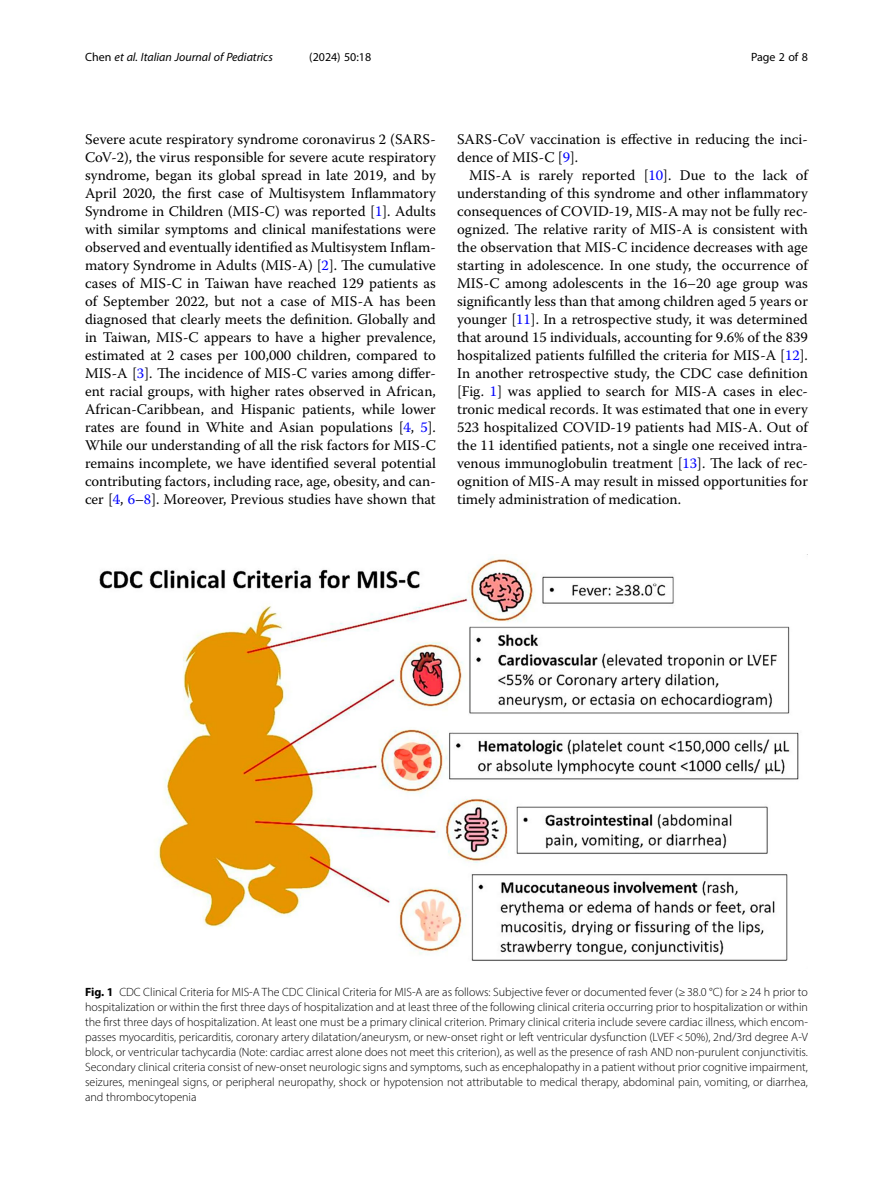
<style>
.page{position:relative;width:893px;height:1191px;background:#fff}
.page>*{position:absolute;margin:0;border:0;box-sizing:border-box;transform-origin:0 0}
.Body_Text_without_Fi{font:14.7px/18px "Warnock Pro";color:#000;text-align:justify}
.Body_Text_Indent{font:14.7px/18px "Warnock Pro";color:#000;text-align:justify}
.Figure_Caption{font:300 12px/15px "Myriad Pro";color:#000;text-align:justify}
.t1{font:italic 12px "Myriad Pro";color:#000}
.t2{font:12px "Myriad Pro";color:#000}
.s1{font-style:normal}
.s2{color:#00f}
.s3{font-weight:700}
</style>
<div class="page">
<img style="left:99px;top:557px;width:700px;height:404px">
<p class="t1" style="left:85px;top:50px;width:189px"><span class="s1">Chen</span> et al. Italian Journal of Pediatrics</p>
<p class="t2" style="left:309px;top:50px;width:63px">(2024) 50:18</p>
<p class="t2" style="left:751px;top:50px;width:58px">Page 2 of 8</p>
<p class="Body_Text_without_Fi" style="left:85px;top:130px;width:352px">Severe acute respiratory syndrome coronavirus 2 (SARS-CoV-2), the virus responsible for severe acute respiratory syndrome, began its global spread in late 2019, and by April 2020, the first case of Multisystem Inflammatory Syndrome in Children (MIS-C) was reported [<span class="s2">1</span>]. Adults with similar symptoms and clinical manifestations were observed and eventually identified as Multisystem Inflam&shy;matory Syndrome in Adults (MIS-A) [<span class="s2">2</span>]. The cumulative cases of MIS-C in Taiwan have reached 129 patients as of September 2022, but not a case of MIS-A has been diagnosed that clearly meets the definition. Globally and in Taiwan, MIS-C appears to have a higher prevalence, estimated at 2 cases per 100,000 children, compared to MIS-A [<span class="s2">3</span>]. The incidence of MIS-C varies among differ&shy;ent racial groups, with higher rates observed in African, African-Caribbean, and Hispanic patients, while lower rates are found in White and Asian populations [<span class="s2">4</span>, <span class="s2">5</span>].<br>While our understanding of all the risk factors for MIS-C remains incomplete, we have identified several potential contributing factors, including race, age, obesity, and can&shy;cer [<span class="s2">4</span>, <span class="s2">6</span>–<span class="s2">8</span>]. Moreover, Previous studies have shown that</p>
<p class="Body_Text_without_Fi" style="left:457px;top:130px;width:352px">SARS-CoV vaccination is effective in reducing the inci&shy;dence of MIS-C [<span class="s2">9</span>].</p>
<p class="Body_Text_Indent" style="left:457px;top:166px;width:352px;text-indent:12px">MIS-A is rarely reported [<span class="s2">10</span>]. Due to the lack of understanding of this syndrome and other inflammatory consequences of COVID-19, MIS-A may not be fully rec&shy;ognized. The relative rarity of MIS-A is consistent with the observation that MIS-C incidence decreases with age starting in adolescence. In one study, the occurrence of MIS-C among adolescents in the 16–20 age group was significantly less than that among children aged 5 years or younger [<span class="s2">11</span>]. In a retrospective study, it was determined that around 15 individuals, accounting for 9.6% of the 839 hospitalized patients fulfilled the criteria for MIS-A [<span class="s2">12</span>].<br>In another retrospective study, the CDC case definition [Fig. <span class="s2">1</span>] was applied to search for MIS-A cases in elec&shy;tronic medical records. It was estimated that one in every 523 hospitalized COVID-19 patients had MIS-A. Out of the 11 identified patients, not a single one received intra&shy;venous immunoglobulin treatment [<span class="s2">13</span>]. The lack of rec&shy;ognition of MIS-A may result in missed opportunities for timely administration of medication.</p>
<p class="Figure_Caption" style="left:85px;top:984px;width:724px"><span class="s3">Fig. 1</span> CDC Clinical Criteria for MIS-A The CDC Clinical Criteria for MIS-A are as follows: Subjective fever or documented fever (≥38.0 °C) for ≥24 h prior to hospitalization or within the first three days of hospitalization and at least three of the following clinical criteria occurring prior to hospitalization or within the first three days of hospitalization. At least one must be a primary clinical criterion. Primary clinical criteria include severe cardiac illness, which encom&shy;passes myocarditis, pericarditis, coronary artery dilatation/aneurysm, or new-onset right or left ventricular dysfunction (LVEF&lt;50%), 2nd/3rd degree A-V block, or ventricular tachycardia (Note: cardiac arrest alone does not meet this criterion), as well as the presence of rash AND non-purulent conjunctivitis.<br>Secondary clinical criteria consist of new-onset neurologic signs and symptoms, such as encephalopathy in a patient without prior cognitive impairment, seizures, meningeal signs, or peripheral neuropathy, shock or hypotension not attributable to medical therapy, abdominal pain, vomiting, or diarrhea, and thrombocytopenia</p>
</div>
